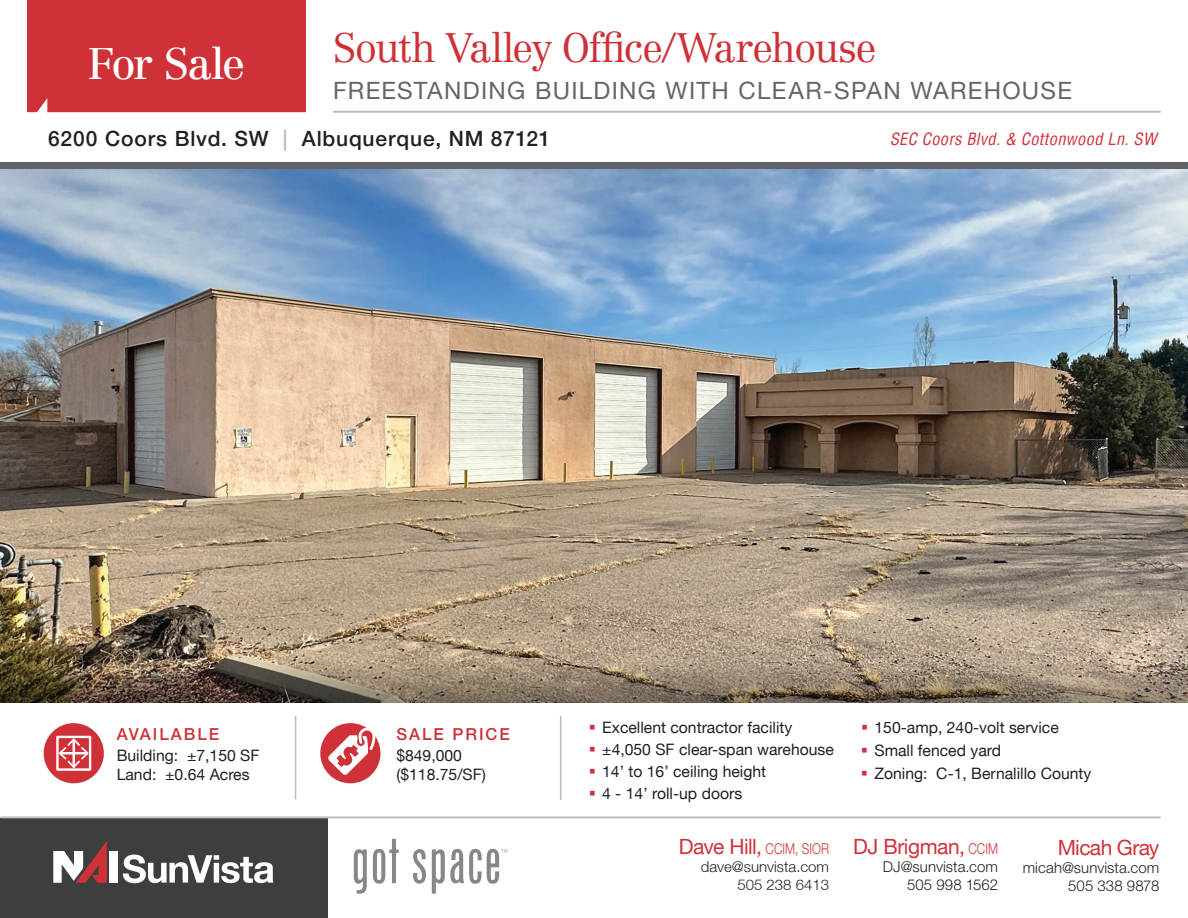
<style>
.page{position:relative;width:1188px;height:918px;background:#fff}
.page>*{position:absolute;margin:0;border:0;box-sizing:border-box;transform-origin:0 0}
.t1{font:43.5px "Centennial LT Std";letter-spacing:-.05em;color:#fff}
.t2{font:300 40.5px "Centennial LT Std";letter-spacing:-.03em;color:#cf3138}
.t3{font:24px "Helvetica Neue LT Std";letter-spacing:.055em;color:#62656a}
.t4{font:21px "Helvetica Neue LT";letter-spacing:-.025em;color:#cf3138}
.t5{font:500 21px "Helvetica Neue LT";letter-spacing:.04em;color:#231f20}
.t6{font:italic condensed 16.5px "Helvetica";color:#cf3138}
.t7{font:500 16.5px "Helvetica Neue LT";letter-spacing:.12em;color:#cf3138}
.t8{font:15.75px/22.2px "Helvetica Neue LT";color:#231f20}
.t9{font:300 15px/18px "Helvetica Neue LT Std";letter-spacing:.005em;color:#231f20;text-align:right}
.t10{font:300 15px/18px "Helvetica Neue LT";color:#231f20;text-align:right}
.s1{color:#bcbdc0}
.s2{font-family:"Helvetica Neue LT Std";font-weight:300;font-size:15px}
</style>
<div class="page">
<img style="left:0;top:168px;width:1188px;height:492px">
<svg style="left:0;top:660px;width:1188px;height:42px;background:#837360"></svg>
<div style="left:44px;top:723px;width:60px;height:60px;background:#cf3138;border-radius:50%"></div>
<svg style="left:59px;top:739px;width:29px;height:29px"></svg>
<div style="left:56px;top:736px;width:35px;height:35px;border:2px solid #fff"></div>
<hr style="left:295px;top:716px;width:1px;height:83px;background:#bcbdc0">
<hr style="left:560px;top:716px;width:1px;height:84px;background:#bcbdc0">
<div style="left:320px;top:723px;width:60px;height:60px;background:#cf3138;border-radius:50%"></div>
<svg style="left:328px;top:727px;width:47px;height:48px"></svg>
<hr style="left:334px;top:111px;width:826px;height:2px;background:#bcbdc0">
<div style="left:27px;top:0;width:279px;height:112px;background:#cf3138"></div>
<div style="left:0;top:818px;width:327px;height:100px;background:#3e3e3f"></div>
<div style="left:110px;top:851px;width:8px;height:32px;background:#fff"></div>
<svg style="left:53px;top:841px;width:54px;height:42px"></svg>
<svg style="left:123px;top:855px;width:150px;height:28px"></svg>
<svg style="left:354px;top:839px;width:153px;height:55px"></svg>
<div style="left:0;top:162px;width:1188px;height:6px;background:#606469"></div>
<hr style="left:1px;top:816px;width:1159px;height:2px;background:#bcbdc0">
<h2 class="t2" style="left:333px;top:24px;width:545px">South Valley Office/Warehouse</h2>
<h3 class="t3" style="left:333px;top:76px;width:741px">FREESTANDING BUILDING WITH CLEAR-SPAN WAREHOUSE</h3>
<h3 class="t5" style="left:48px;top:126px;width:504px">6200 Coors Blvd. SW <span class="s1">|</span> Albuquerque, NM 87121</h3>
<h1 class="t1" style="left:87px;top:38px;width:160px">For Sale</h1>
<p class="t6" style="left:890px;top:128px;width:273px">SEC Coors Blvd.&amp; Cottonwood Ln.SW</p>
<p class="t7" style="left:117px;top:725px;width:104px">AVAILABLE</p>
<p class="t8" style="left:117px;top:745px;width:144px;line-height:19.5px">Building: ±7,150 SF<br>Land: ±0.64 Acres</p>
<p class="t7" style="left:396px;top:725px;width:115px">SALE PRICE</p>
<p class="t8" style="left:396px;top:745px;width:91px;line-height:19.5px">$849,000 ($118.75/SF)</p>
<p class="t8" style="left:602px;top:716px;width:233px">Excellent contractor facility ±4,050 SF clear-span warehouse<br>14’ to 16’ ceiling height<br>4 - 14’ roll-up doors</p>
<h3 class="t4" style="left:679px;top:834px;width:152px">Dave Hill, <span class="s2">CCIM, SIOR</span></h3>
<p class="t10" style="left:701px;top:858px;width:130px">dave@sunvista.com<br>505 238 6413</p>
<p class="t8" style="left:874px;top:716px;width:219px;line-height:23.2px">150-amp, 240-volt service<br>Small fenced yard<br>Zoning: C-1, Bernalillo County</p>
<h3 class="t4" style="left:853px;top:834px;width:147px">DJ Brigman, <span class="s2">CCIM</span></h3>
<p class="t9" style="left:883px;top:858px;width:117px">DJ@sunvista.com<br>505 998 1562</p>
<h3 class="t4" style="left:1058px;top:835px;width:103px">Micah Gray</h3>
<p class="t9" style="left:1023px;top:858px;width:138px">micah@sunvista.com<br>505 338 9878</p>
</div>
